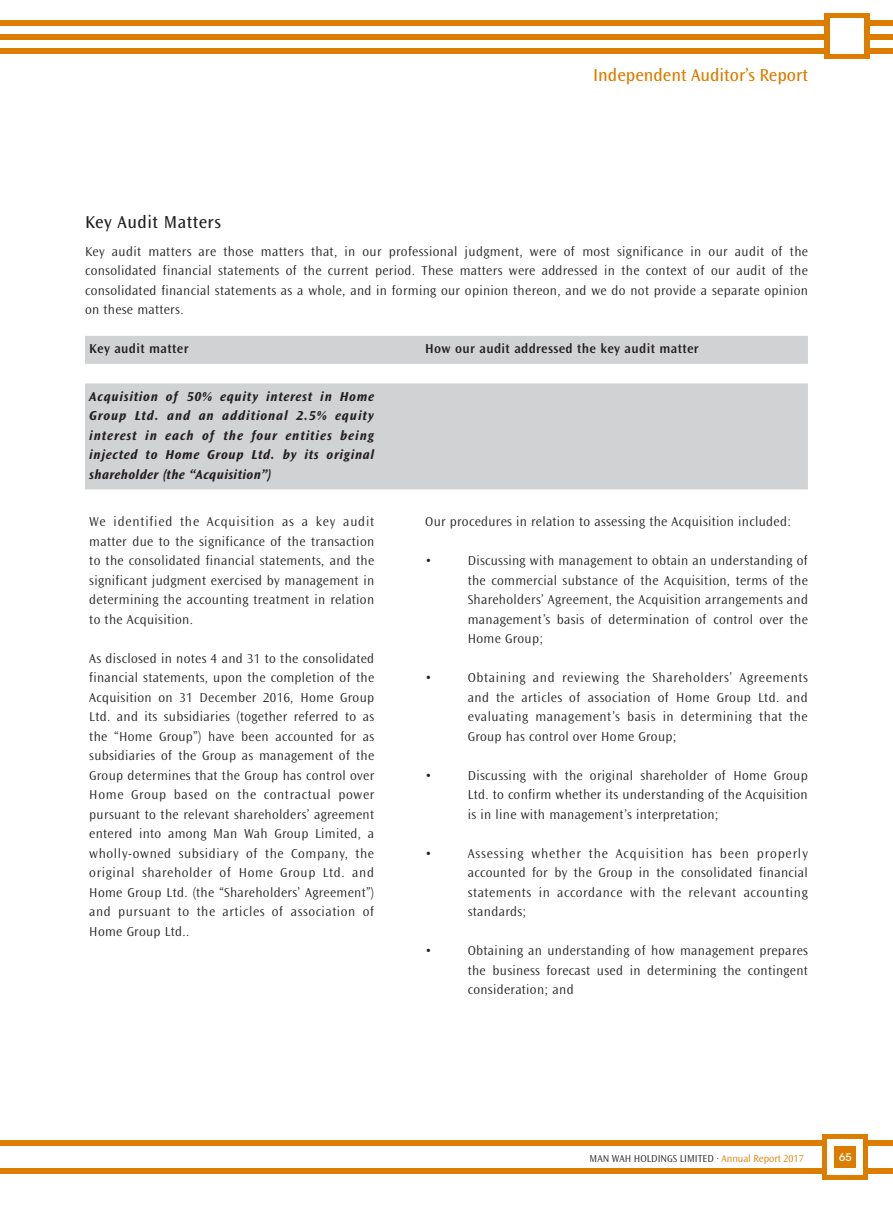
<style>
.page{position:relative;width:893px;height:1212px;background:#fff}
.page>*{position:absolute;margin:0;border:0;box-sizing:border-box;transform-origin:0 0}
.t1{font:18px "Ocean Sans Std";color:#dc7d00}
.t2{font:18px "Ocean Sans Std";letter-spacing:.025em;color:#231f20}
.t3{font:300 13.5px/19.5px "Ocean Sans Std";letter-spacing:.025em;color:#231f20;text-align:justify}
.t4{font:italic 700 13.5px/19.5px "Ocean Sans Std";letter-spacing:.025em;color:#231f20;text-align:justify}
.t5{font:600 13.5px "Ocean Sans Std";letter-spacing:.025em;color:#231f20}
.t6{font:300 10.5px "Ocean Sans Std";color:#231f20}
.t7{font:500 10.5px "ITC Avant Garde Std";color:#fff}
.s1{color:#dc7d00}
</style>
<div class="page">
<div style="left:0;top:1168px;width:893px;height:5px;background:#dc7d00"></div>
<div style="left:0;top:1140px;width:893px;height:5px;background:#dc7d00"></div>
<div style="left:822px;top:1134px;width:45px;height:45px;background:#dc7d00"></div>
<div style="left:827px;top:1139px;width:35px;height:35px;background:#fff"></div>
<div style="left:835px;top:1146px;width:21px;height:22px;background:#dc7d00"></div>
<div style="left:0;top:20px;width:893px;height:6px;background:#dc7d00"></div>
<div style="left:0;top:34px;width:893px;height:6px;background:#dc7d00"></div>
<div style="left:0;top:49px;width:893px;height:5px;background:#dc7d00"></div>
<div style="left:824px;top:13px;width:45px;height:45px;background:#dc7d00"></div>
<div style="left:830px;top:18px;width:33px;height:36px;background:#fff"></div>
<svg style="left:85px;top:336px;width:723px;height:153px;fill:#d1d2d4"></svg>
<h1 class="t1" style="left:593px;top:65px;width:216px">Independent Auditor’s Report</h1>
<h1 class="t2" style="left:85px;top:212px;width:137px">Key Audit Matters</h1>
<p class="t3" style="left:85px;top:242px;width:725px">Key audit matters are those matters that, in our professional judgment, were of most significance in our audit of the consolidated financial statements of the current period. These matters were addressed in the context of our audit of the consolidated financial statements as a whole, and in forming our opinion thereon, and we do not provide a separate opinion on these matters.</p>
<p class="t5" style="left:89px;top:341px;width:101px">Key audit matter</p>
<p class="t5" style="left:425px;top:341px;width:275px">How our audit addressed the key audit matter</p>
<p class="t4" style="left:89px;top:387px;width:287px">Acquisition of 50% equity interest in Home Group Ltd. and an additional 2.5% equity interest in each of the four entities being injected to Home Group Ltd. by its original shareholder (the “Acquisition”)</p>
<p class="t3" style="left:89px;top:512px;width:287px">We identified the Acquisition as a key audit matter due to the significance of the transaction to the consolidated financial statements, and the significant judgment exercised by management in determining the accounting treatment in relation to the Acquisition.</p>
<p class="t3" style="left:89px;top:648px;width:287px">As disclosed in notes 4 and 31 to the consolidated financial statements, upon the completion of the Acquisition on 31 December 2016, Home Group Ltd. and its subsidiaries (together referred to as the “Home Group”) have been accounted for as subsidiaries of the Group as management of the Group determines that the Group has control over Home Group based on the contractual power pursuant to the relevant shareholders’ agreement entered into among Man Wah Group Limited, a wholly-owned subsidiary of the Company, the original shareholder of Home Group Ltd. and Home Group Ltd. (the “Shareholders’ Agreement”) and pursuant to the articles of association of Home Group Ltd..</p>
<p class="t3" style="left:425px;top:512px;width:367px">Our procedures in relation to assessing the Acquisition included:</p>
<p class="t3" style="left:425px;top:551px;width:8px">•</p>
<p class="t3" style="left:468px;top:551px;width:342px">Discussing with management to obtain an understanding of the commercial substance of the Acquisition, terms of the Shareholders’ Agreement, the Acquisition arrangements and management’s basis of determination of control over the Home Group;</p>
<p class="t3" style="left:425px;top:668px;width:8px">•</p>
<p class="t3" style="left:468px;top:668px;width:342px">Obtaining and reviewing the Shareholders’ Agreements and the articles of association of Home Group Ltd. and evaluating management’s basis in determining that the Group has control over Home Group;</p>
<p class="t3" style="left:425px;top:765px;width:8px">•</p>
<p class="t3" style="left:468px;top:765px;width:341px">Discussing with the original shareholder of Home Group Ltd. to confirm whether its understanding of the Acquisition is in line with management’s interpretation;</p>
<p class="t3" style="left:425px;top:843px;width:8px">•</p>
<p class="t3" style="left:468px;top:843px;width:342px">Assessing whether the Acquisition has been properly accounted for by the Group in the consolidated financial statements in accordance with the relevant accounting standards;</p>
<p class="t3" style="left:425px;top:941px;width:8px">•</p>
<p class="t3" style="left:468px;top:941px;width:342px">Obtaining an understanding of how management prepares the business forecast used in determining the contingent consideration; and</p>
<p class="t6" style="left:590px;top:1152px;width:216px">MAN WAH HOLDINGS LIMITED · <span class="s1">Annual Report 2017</span></p>
<p class="t7" style="left:839px;top:1150px;width:14px">65</p>
</div>
